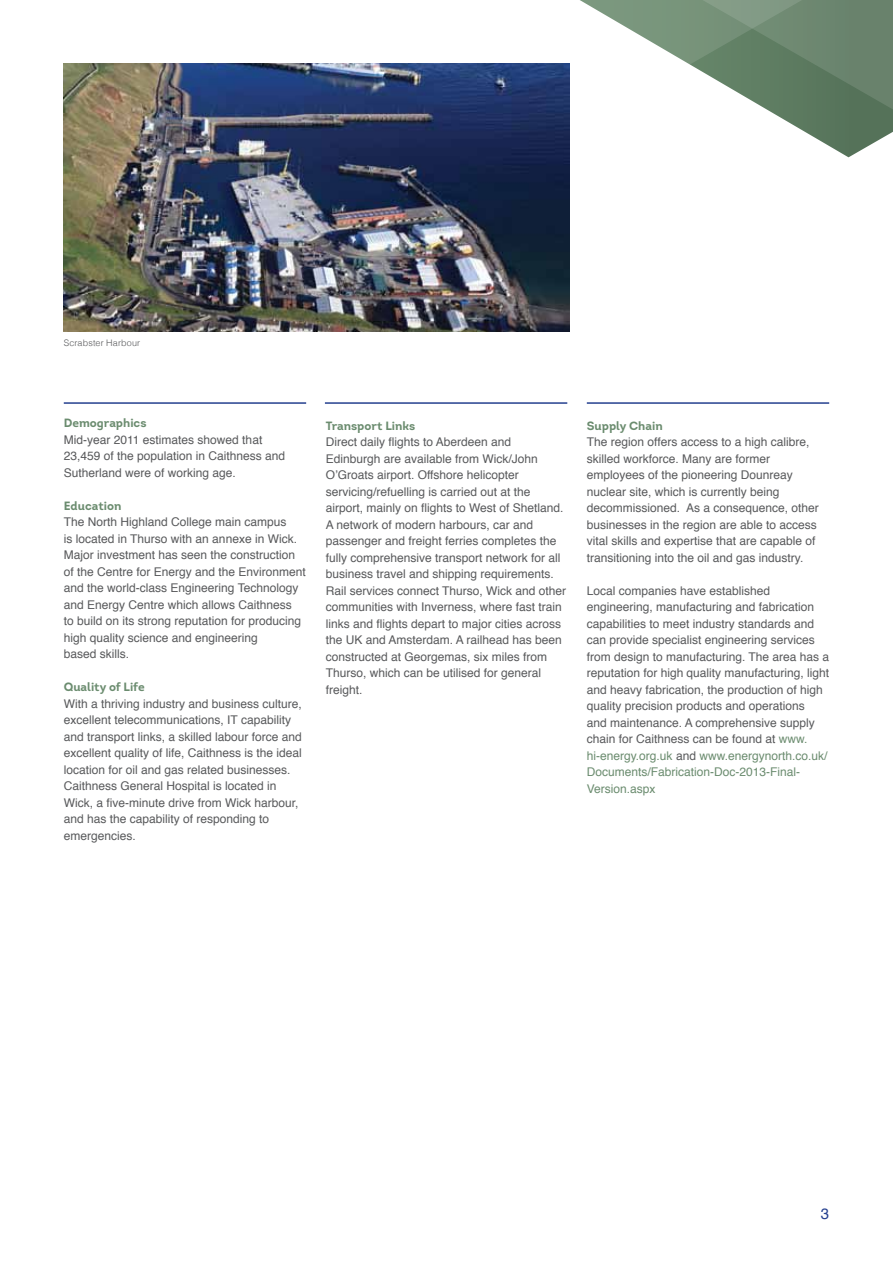
<style>
.page{position:relative;width:893px;height:1263px;background:#fff}
.page>*{position:absolute;margin:0;border:0;box-sizing:border-box;transform-origin:0 0}
.t1{font:15px "Helvetica";color:#25408f}
.t2{font:12px/16.5px "Helvetica";color:#58595b}
.t3{font:700 12px "Intro";color:#6b8c6f}
.t4{font:300 9px "Helvetica";letter-spacing:.015em;color:#58595b}
.s1{color:#6b8c6f}
</style>
<div class="page">
<hr style="left:64px;top:402px;width:242px;height:2px;background:#25408f">
<hr style="left:325px;top:402px;width:242px;height:2px;background:#25408f">
<hr style="left:587px;top:402px;width:242px;height:2px;background:#25408f">
<img style="left:64px;top:63px;width:505px;height:268px">
<svg style="left:778px;top:116px;width:115px;height:41px"></svg>
<svg style="left:554px;top:0;width:339px;height:116px"></svg>
<p class="t4" style="left:64px;top:336px;width:78px">Scrabster Harbour</p>
<p class="t3" style="left:64px;top:415px;width:84px">Demographics</p>
<p class="t2" style="left:64px;top:432px;width:223px">Mid-year 2011 estimates showed that<br>23,459 of the population in Caithness and<br>Sutherland were of working age.</p>
<p class="t3" style="left:64px;top:498px;width:59px">Education</p>
<p class="t2" style="left:64px;top:514px;width:244px">The North Highland College main campus<br>is located in Thurso with an annexe in Wick.<br>Major investment has seen the construction of the Centre for Energy and the Environment and the world-class Engineering Technology and Energy Centre which allows Caithness<br>to build on its strong reputation for producing high quality science and engineering<br>based skills.</p>
<p class="t3" style="left:64px;top:679px;width:82px">Quality of Life</p>
<p class="t2" style="left:64px;top:696px;width:240px">With a thriving industry and business culture, excellent telecommunications, IT capability and transport links, a skilled labour force and excellent quality of life, Caithness is the ideal location for oil and gas related businesses.<br>Caithness General Hospital is located in Wick, a five-minute drive from Wick harbour, and has the capability of responding to emergencies.</p>
<p class="t3" style="left:326px;top:418px;width:91px">Transport Links</p>
<p class="t2" style="left:326px;top:434px;width:242px">Direct daily flights to Aberdeen and Edinburgh are available from Wick/John O’Groats airport. Offshore helicopter servicing/refuelling is carried out at the airport, mainly on flights to West of Shetland.<br>A network of modern harbours, car and passenger and freight ferries completes the fully comprehensive transport network for all business travel and shipping requirements.<br>Rail services connect Thurso, Wick and other communities with Inverness, where fast train links and flights depart to major cities across the UK and Amsterdam. A railhead has been constructed at Georgemas, six miles from Thurso, which can be utilised for general freight.</p>
<p class="t3" style="left:587px;top:418px;width:77px">Supply Chain</p>
<p class="t2" style="left:587px;top:434px;width:234px">The region offers access to a high calibre, skilled workforce. Many are former employees of the pioneering Dounreay nuclear site, which is currently being decommissioned. As a consequence, other businesses in the region are able to access vital skills and expertise that are capable of transitioning into the oil and gas industry.</p>
<p class="t2" style="left:587px;top:583px;width:244px">Local companies have established engineering, manufacturing and fabrication capabilities to meet industry standards and can provide specialist engineering services from design to manufacturing. The area has a reputation for high quality manufacturing, light and heavy fabrication, the production of high quality precision products and operations<br>and maintenance. A comprehensive supply chain for Caithness can be found at <span class="s1">www. hi-energy.org.uk</span> and <span class="s1">www.energynorth.co.uk/ Documents/Fabrication-Doc-2013-Final-Version.aspx</span></p>
<p class="t1" style="left:821px;top:1202px;width:10px">3</p>
</div>
